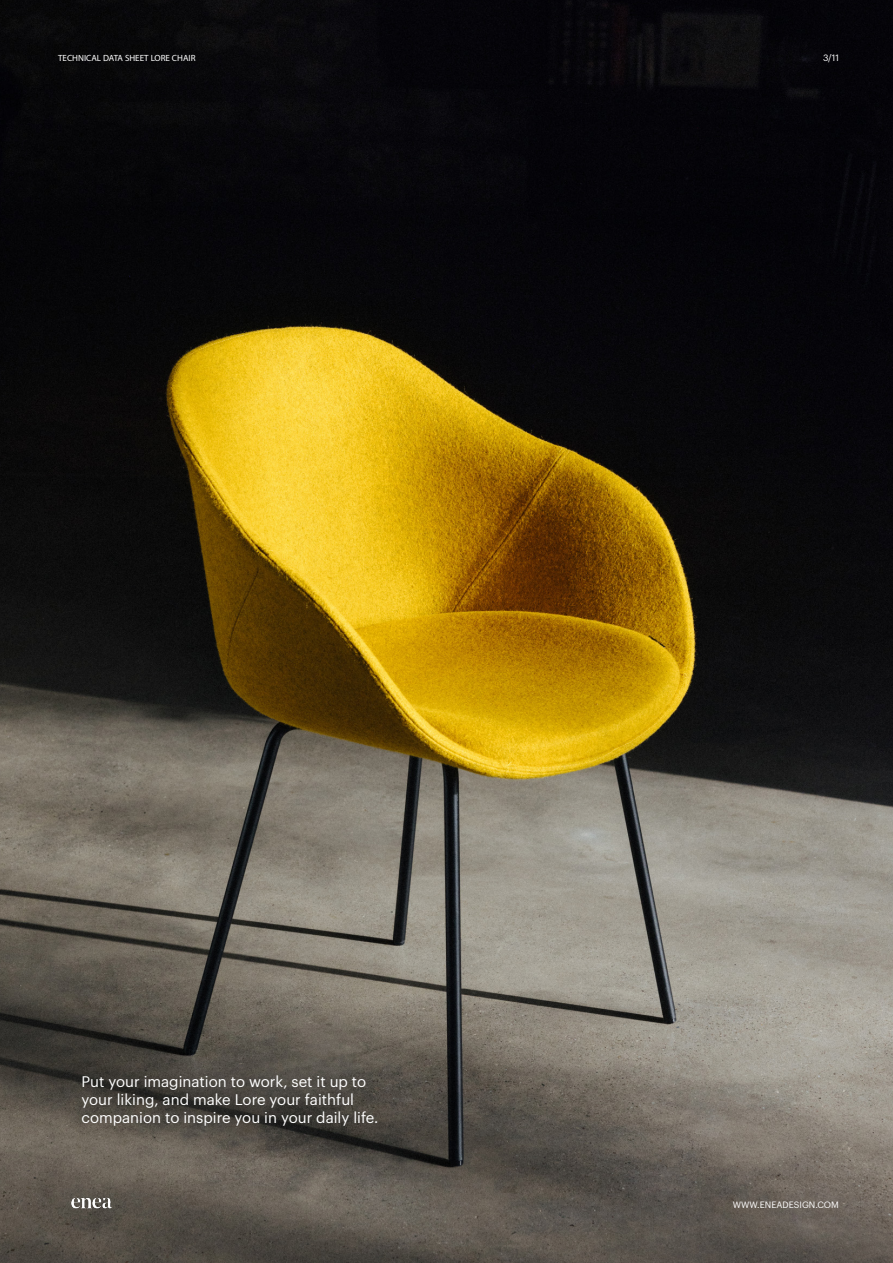
<style>
.page{position:relative;width:893px;height:1263px;background:#fff}
.page>*{position:absolute;margin:0;border:0;box-sizing:border-box;transform-origin:0 0}
.t1{font:15px/18px "Graphik";color:#fff}
.t2{font:9px "Myriad Pro";color:#fff}
.t3{font:9px "Graphik";color:#fff}
</style>
<div class="page">
<img style="left:0;top:0;width:893px;height:1263px">
<img style="left:71px;top:1198px;width:41px;height:11px">
<p class="t2" style="left:58px;top:53px;width:139px">TECHNICAL DATA SHEET LORE CHAIR</p>
<p class="t3" style="left:823px;top:51px;width:17px">3/11</p>
<p class="t1" style="left:82px;top:1071px;width:299px">Put your imagination to work, set it up to your liking, and make Lore your faithful companion to inspire you in your daily life.</p>
<p class="t3" style="left:733px;top:1198px;width:108px">WWW.ENEADESIGN.COM</p>
</div>
